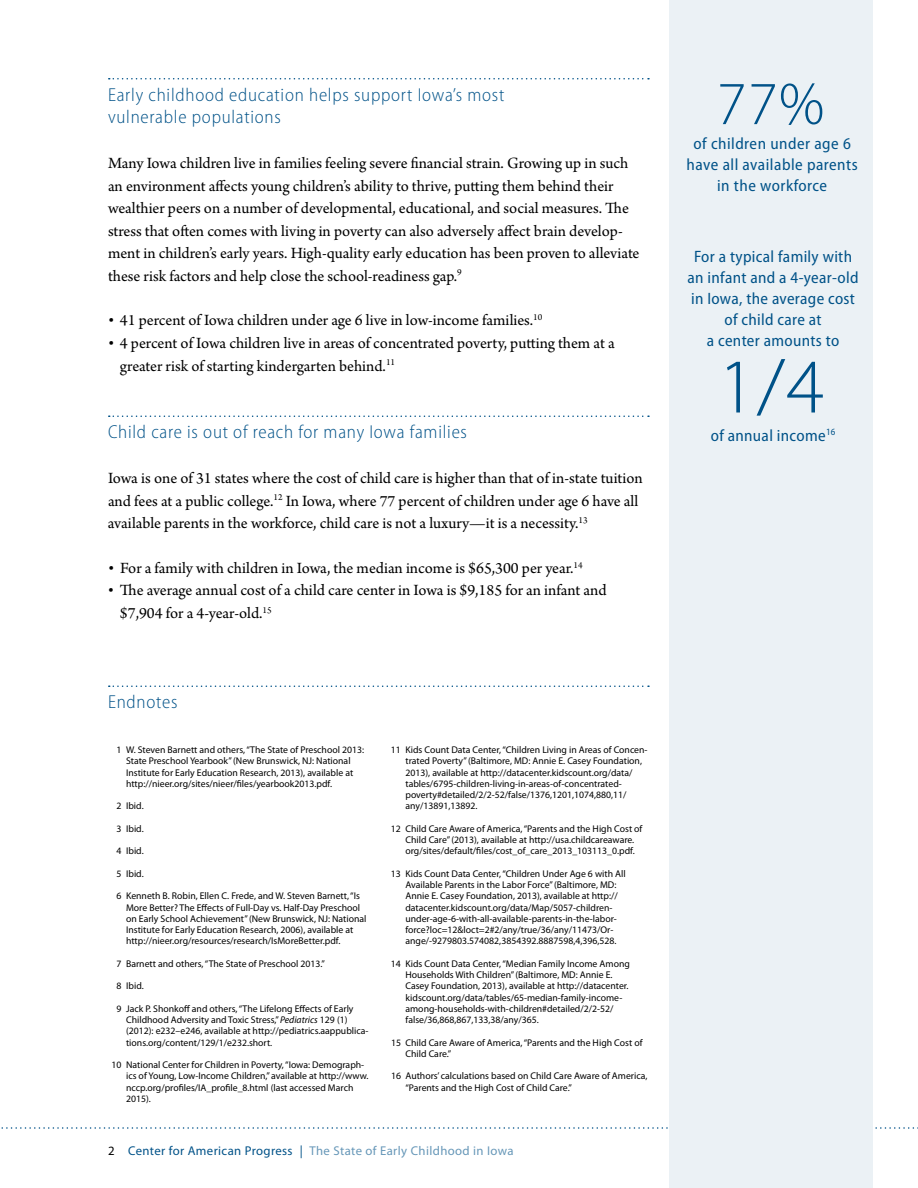
<style>
.page{position:relative;width:918px;height:1188px;background:#fff}
.page>*{position:absolute;margin:0;border:0;box-sizing:border-box;transform-origin:0 0}
.t1{font:300 78px "Myriad Pro";color:#005288}
.t2{font:300 61.5px "Myriad Pro";color:#005288}
.t3{font:300 semi-condensed 18.75px/22.5px "Myriad Pro";letter-spacing:.04em;color:#005288}
.t4{font:16.5px/22.5px "Arno Pro";color:#000}
.t5{font:semi-condensed 16.5px/21px "Myriad Pro";letter-spacing:.02em;color:#005288;text-align:center}
.t6{font:12.75px "Myriad Pro";letter-spacing:.03em;color:#6697b8}
.t7{font:9.75px/11.2px "Myriad Pro";color:#000}
.s1{font-style:italic}
.s2{color:#000}
.s3{color:#005288}
</style>
<div class="page">
<svg style="left:1px;top:1127px;width:917px;height:2px"></svg>
<div style="left:669px;top:0;width:204px;height:1188px;background:#ebf1f5"></div>
<svg style="left:109px;top:686px;width:540px;height:1px"></svg>
<svg style="left:109px;top:78px;width:540px;height:2px"></svg>
<svg style="left:109px;top:416px;width:540px;height:1px"></svg>
<h3 class="t3" style="left:108px;top:83px;width:398px">Early childhood education helps support Iowa’s most vulnerable populations</h3>
<p class="t4" style="left:108px;top:153px;width:533px">Many Iowa children live in families feeling severe financial strain. Growing up in such an environment affects young children’s ability to thrive, putting them behind their wealthier peers on a number of developmental, educational, and social measures. The stress that often comes with living in poverty can also adversely affect brain develop&shy;ment in children’s early years. High-quality early education has been proven to alleviate these risk factors and help close the school-readiness gap.<sup>9</sup></p>
<h3 class="t4" style="left:108px;top:310px;width:436px">• 41 percent of Iowa children under age 6 live in low-income families.<sup>10</sup></h3>
<h3 class="t4" style="left:120px;top:333px;width:496px;text-indent:-12px">• 4 percent of Iowa children live in areas of concentrated poverty, putting them at a greater risk of starting kindergarten behind.<sup>11</sup></h3>
<h3 class="t3" style="left:108px;top:421px;width:361px">Child care is out of reach for many Iowa families</h3>
<p class="t4" style="left:108px;top:468px;width:536px">Iowa is one of 31 states where the cost of child care is higher than that of in-state tuition and fees at a public college.<sup>12</sup> In Iowa, where 77 percent of children under age 6 have all available parents in the workforce, child care is not a luxury—it is a necessity.<sup>13</sup></p>
<h3 class="t4" style="left:108px;top:558px;width:476px">• For a family with children in Iowa, the median income is $65,300 per year.<sup>14</sup></h3>
<h3 class="t4" style="left:120px;top:580px;width:488px;text-indent:-12px">• The average annual cost of a child care center in Iowa is $9,185 for an infant and $7,904 for a 4-year-old.<sup>15</sup></h3>
<h3 class="t3" style="left:108px;top:691px;width:71px">Endnotes</h3>
<p class="t7" style="left:126px;top:744px;width:240px;text-indent:-10px">1 W. Steven Barnett and others, “The State of Preschool 2013:<br>State Preschool Yearbook” (New Brunswick, NJ: National Institute for Early Education Research, 2013), available at http://nieer.org/sites/nieer/files/yearbook2013.pdf.</p>
<p class="t7" style="left:117px;top:800px;width:29px">2 Ibid.</p>
<p class="t7" style="left:117px;top:823px;width:29px">3 Ibid.</p>
<p class="t7" style="left:117px;top:845px;width:29px">4 Ibid.</p>
<p class="t7" style="left:117px;top:868px;width:29px">5 Ibid.</p>
<p class="t7" style="left:126px;top:890px;width:242px;text-indent:-10px">6 Kenneth B. Robin, Ellen C. Frede, and W. Steven Barnett, “Is More Better? The Effects of Full-Day vs. Half-Day Preschool on Early School Achievement” (New Brunswick, NJ: National Institute for Early Education Research, 2006), available at http://nieer.org/resources/research/IsMoreBetter.pdf.</p>
<p class="t7" style="left:117px;top:958px;width:210px">7 Barnett and others, “The State of Preschool 2013.”</p>
<p class="t7" style="left:117px;top:980px;width:29px">8 Ibid.</p>
<p class="t7" style="left:126px;top:1003px;width:244px;text-indent:-10px">9 Jack P. Shonkoff and others, “The Lifelong Effects of Early Childhood Adversity and Toxic Stress,” <span class="s1">Pediatrics</span> 129 (1) (2012): e232–e246, available at http://pediatrics.aappublica&shy;tions.org/content/129/1/e232.short.</p>
<p class="t7" style="left:126px;top:1059px;width:244px;text-indent:-14px">10 National Center for Children in Poverty, “Iowa: Demograph&shy;ics of Young, Low-Income Children,” available at http://www. nccp.org/profiles/IA_profile_8.html (last accessed March 2015).</p>
<p class="t7" style="left:405px;top:744px;width:244px;text-indent:-15px">11 Kids Count Data Center, “Children Living in Areas of Concen&shy;trated Poverty” (Baltimore, MD: Annie E. Casey Foundation, 2013), available at http://datacenter.kidscount.org/data/ tables/6795-children-living-in-areas-of-concentrated&shy;poverty#detailed/2/2-52/false/1376,1201,1074,880,11/ any/13891,13892.</p>
<p class="t7" style="left:405px;top:823px;width:239px;text-indent:-15px">12 Child Care Aware of America, “Parents and the High Cost of<br>Child Care” (2013), available at http://usa.childcareaware. org/sites/default/files/cost_of_care_2013_103113_0.pdf.</p>
<p class="t7" style="left:405px;top:868px;width:222px;text-indent:-15px">13 Kids Count Data Center, “Children Under Age 6 with All Available Parents in the Labor Force” (Baltimore, MD:<br>Annie E. Casey Foundation, 2013), available at http:// datacenter.kidscount.org/data/Map/5057-children&shy;under-age-6-with-all-available-parents-in-the-labor&shy;force?loc=12&amp;loct=2#2/any/true/36/any/11473/Or&shy;ange/-9279803.574082,3854392.8887598,4,396,528.</p>
<p class="t7" style="left:406px;top:958px;width:226px;text-indent:-15px">14 Kids Count Data Center, “Median Family Income Among Households With Children” (Baltimore, MD: Annie E.<br>Casey Foundation, 2013), available at http://datacenter. kidscount.org/data/tables/65-median-family-income&shy;among-households-with-children#detailed/2/2-52/ false/36,868,867,133,38/any/365.</p>
<p class="t7" style="left:406px;top:1037px;width:239px;text-indent:-15px">15 Child Care Aware of America, “Parents and the High Cost of<br>Child Care.”</p>
<p class="t7" style="left:406px;top:1070px;width:244px;text-indent:-15px">16 Authors’ calculations based on Child Care Aware of America, “Parents and the High Cost of Child Care.”</p>
<h3 class="t6" style="left:108px;top:1143px;width:407px"><span class="s2">2</span> <span class="s3">Center for American Progress |</span> The State of Early Childhood in Iowa</h3>
<h2 class="t2" style="left:716px;top:67px;width:109px">77%</h2>
<h3 class="t5" style="left:687px;top:134px;width:173px">of children under age 6 have all available parents in the workforce</h3>
<h3 class="t5" style="left:688px;top:247px;width:173px">For a typical family with an infant and a 4-year-old in Iowa, the average cost of child care at<br>a center amounts to</h3>
<h1 class="t1" style="left:718px;top:340px;width:108px">1/4</h1>
<h3 class="t5" style="left:711px;top:425px;width:126px">of annual income<sup>16</sup></h3>
</div>
